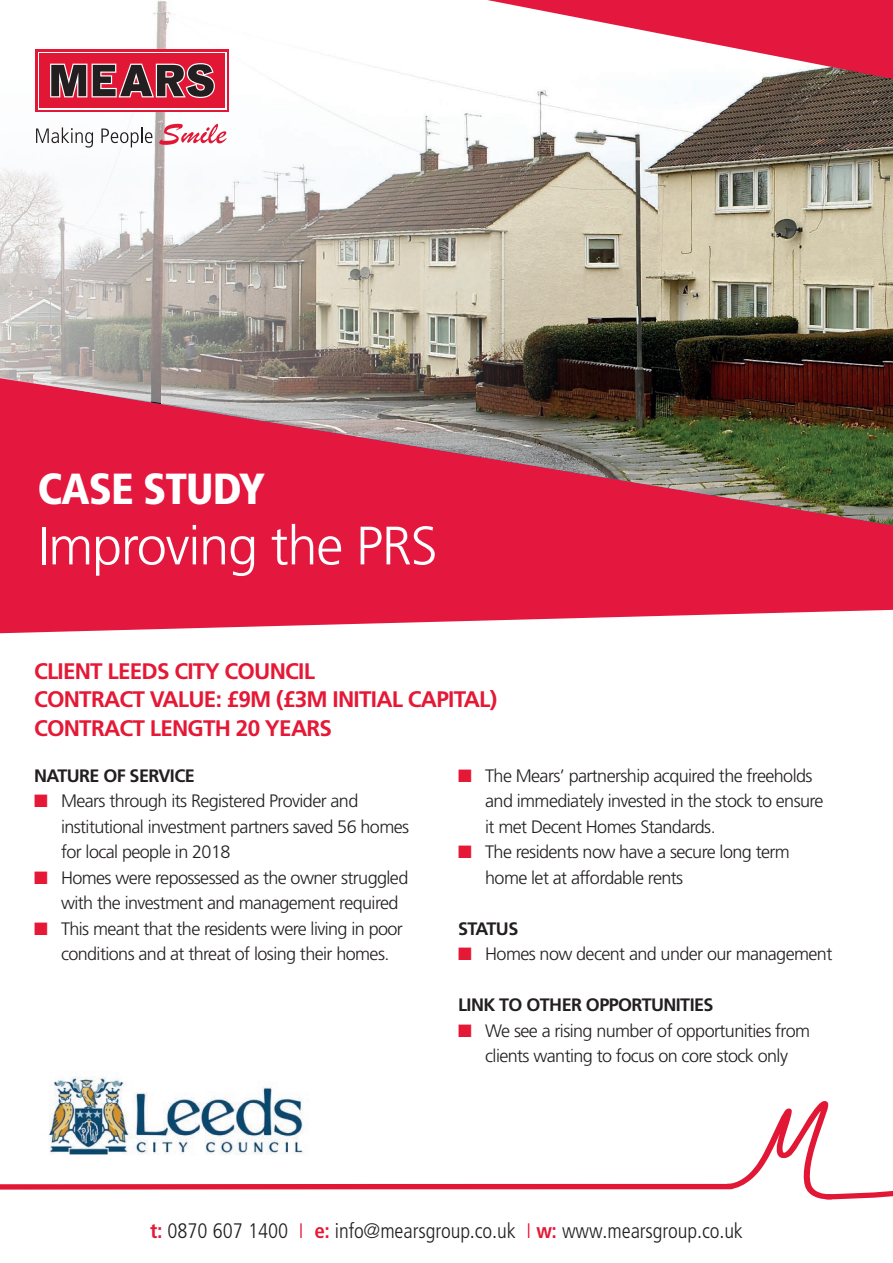
<style>
.page{position:relative;width:893px;height:1263px;background:#fff}
.page>*{position:absolute;margin:0;border:0;box-sizing:border-box;transform-origin:0 0}
.t1{font:300 54px "Frutiger";letter-spacing:-.02em;color:#fff}
.t2{font:900 condensed 43.5px "Frutiger";letter-spacing:-.02em;color:#fff}
.t3{font:700 22.5px/28.5px "Frutiger";letter-spacing:-.035em;color:#e51836}
.t4{font:300 condensed 21px "Frutiger";letter-spacing:-.005em;color:#231f20}
.t5{font:300 18px/25.5px "Frutiger";letter-spacing:-.035em;color:#231f20}
.t6{font:700 18px "Frutiger";letter-spacing:-.035em;color:#231f20}
.s1{color:#e51836}
.s2{font-weight:700;color:#e51836}
</style>
<div class="page">
<svg style="left:0;top:525px;width:893px;height:108px;background:#e63052"></svg>
<svg style="left:0;top:1101px;width:893px;height:99px"></svg>
<img style="left:0;top:79px;width:893px;height:446px">
<img style="left:0;top:0;width:755px;height:477px">
<svg style="left:36px;top:49px;width:193px;height:63px"></svg>
<svg style="left:38px;top:52px;width:189px;height:57px"></svg>
<div style="left:40px;top:53px;width:185px;height:55px;background:#e21736"></div>
<svg style="left:50px;top:63px;width:165px;height:35px"></svg>
<svg style="left:36px;top:127px;width:57px;height:21px"></svg>
<svg style="left:101px;top:127px;width:51px;height:20px"></svg>
<svg style="left:159px;top:124px;width:67px;height:21px"></svg>
<svg style="left:487px;top:0;width:406px;height:79px"></svg>
<img style="left:40px;top:1076px;width:271px;height:91px">
<h2 class="t2" style="left:37px;top:463px;width:229px">CASE STUDY</h2>
<h1 class="t1" style="left:37px;top:515px;width:402px">Improving the PRS</h1>
<p class="t3" style="left:34px;top:656px;width:465px">CLIENT LEEDS CITY COUNCIL<br>CONTRACT VALUE: £9M (£3M INITIAL CAPITAL)<br>CONTRACT LENGTH 20 YEARS</p>
<p class="t6" style="left:34px;top:765px;width:162px">NATURE OF SERVICE</p>
<p class="t5" style="left:61px;top:788px;width:350px;text-indent:-27px"><span class="s1">■</span> Mears through its Registered Provider and institutional investment partners saved 56 homes for local people in 2018</p>
<p class="t5" style="left:61px;top:865px;width:349px;text-indent:-27px"><span class="s1">■</span> Homes were repossessed as the owner struggled with the investment and management required</p>
<p class="t5" style="left:61px;top:916px;width:343px;text-indent:-27px"><span class="s1">■</span> This meant that the residents were living in poor conditions and at threat of losing their homes.</p>
<p class="t5" style="left:485px;top:763px;width:340px;text-indent:-27px"><span class="s1">■</span> The Mears’ partnership acquired the freeholds and immediately invested in the stock to ensure it met Decent Homes Standards.</p>
<p class="t5" style="left:485px;top:839px;width:306px;text-indent:-27px"><span class="s1">■</span> The residents now have a secure long term home let at affordable rents</p>
<p class="t6" style="left:458px;top:918px;width:62px">STATUS</p>
<p class="t5" style="left:458px;top:941px;width:376px"><span class="s1">■</span> Homes now decent and under our management</p>
<p class="t6" style="left:458px;top:994px;width:257px">LINK TO OTHER OPPORTUNITIES</p>
<p class="t5" style="left:458px;top:1018px;width:353px;text-align:center"><span class="s1">■</span> We see a rising number of opportunities from clients wanting to focus on core stock only</p>
<p class="t4" style="left:150px;top:1219px;width:594px"><span class="s2">t:</span> 0870 607 1400 <span class="s1">I</span> <span class="s2">e:</span> info@mearsgroup.co.uk <span class="s1">I</span> <span class="s2">w:</span> www.mearsgroup.co.uk</p>
</div>
